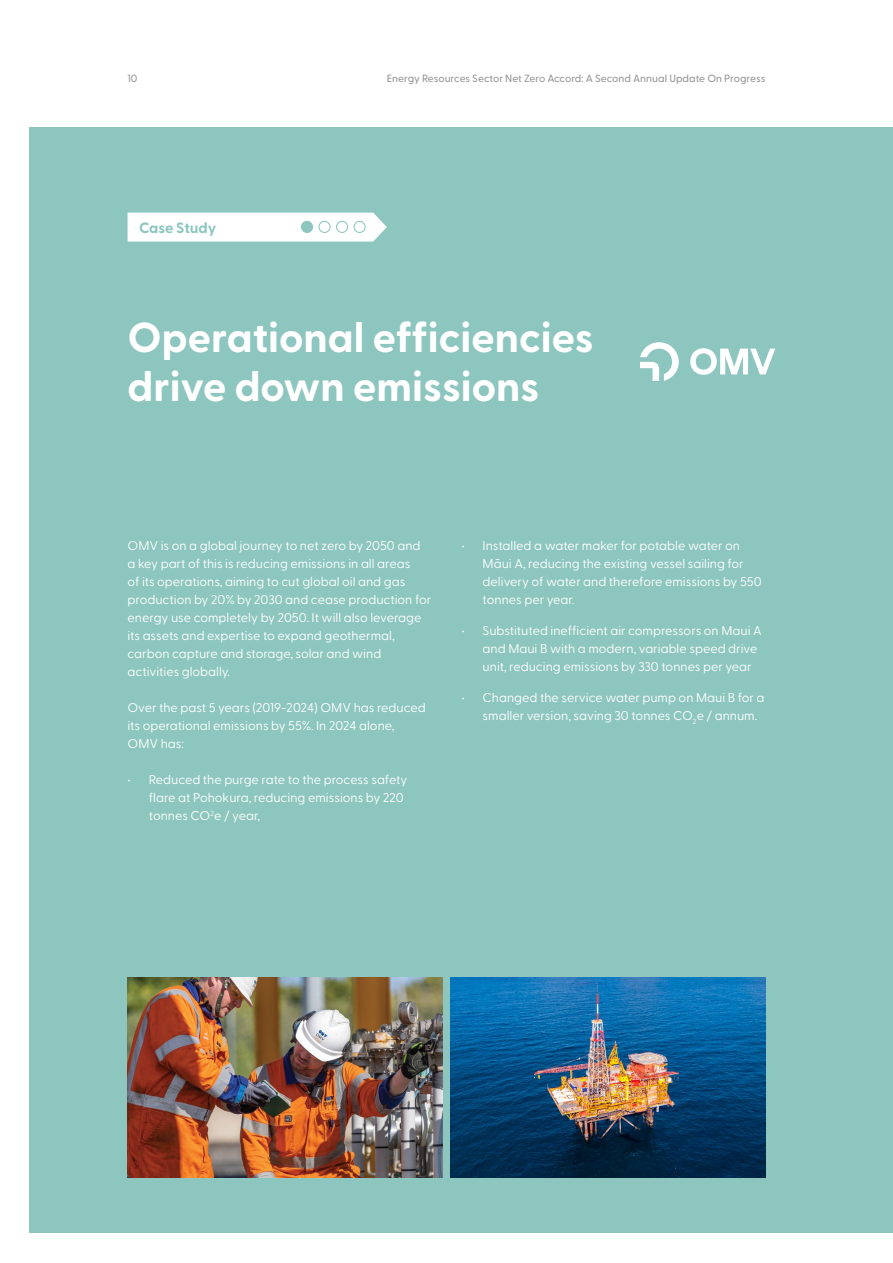
<style>
.page{position:relative;width:893px;height:1263px;background:#fff}
.page>*{position:absolute;margin:0;border:0;box-sizing:border-box;transform-origin:0 0}
.t1{font:700 42px/49.5px "Greycliff CF";color:#fff}
.t2{font:700 15px "Greycliff CF";color:#8dc6bf}
.t3{font:12.75px/18px "Greycliff CF";color:#fff}
.t4{font:500 10.5px "Greycliff CF";color:#939598}
</style>
<div class="page">
<div style="left:30px;top:128px;width:863px;height:1105px;background:#8dc6bf"></div>
<svg style="left:128px;top:213px;width:259px;height:29px;background:#f9fcfb"></svg>
<div style="left:354px;top:221px;width:11px;height:11px;background:#fff;border-radius:50%"></div>
<div style="left:354px;top:221px;width:12px;height:12px;border:1px solid #8dc6bf;border-radius:50%"></div>
<div style="left:337px;top:221px;width:11px;height:11px;background:#fff;border-radius:50%"></div>
<div style="left:336px;top:221px;width:12px;height:12px;border:1px solid #8dc6bf;border-radius:50%"></div>
<div style="left:319px;top:221px;width:11px;height:11px;background:#fff;border-radius:50%"></div>
<div style="left:318px;top:221px;width:13px;height:12px;border:1px solid #8dc6bf;border-radius:50%"></div>
<div style="left:301px;top:221px;width:12px;height:11px;background:#8dc6bf;border-radius:50%"></div>
<div style="left:301px;top:221px;width:12px;height:12px;border:1px solid #8dc6bf;border-radius:50%"></div>
<img style="left:128px;top:977px;width:314px;height:200px">
<img style="left:451px;top:977px;width:314px;height:200px">
<svg style="left:690px;top:348px;width:85px;height:27px"></svg>
<svg style="left:640px;top:342px;width:39px;height:39px"></svg>
<p class="t4" style="left:128px;top:70px;width:11px">10</p>
<p class="t4" style="left:387px;top:70px;width:380px">Energy Resources Sector Net Zero Accord: A Second Annual Update On Progress</p>
<p class="t2" style="left:139px;top:216px;width:79px">Case Study</p>
<h1 class="t1" style="left:128px;top:310px;width:467px">Operational efficiencies drive down emissions</h1>
<p class="t3" style="left:128px;top:536px;width:305px">OMV is on a global journey to net zero by 2050 and a key part of this is reducing emissions in all areas<br>of its operations, aiming to cut global oil and gas production by 20% by 2030 and cease production for energy use completely by 2050. It will also leverage its assets and expertise to expand geothermal, carbon capture and storage, solar and wind activities globally.</p>
<p class="t3" style="left:128px;top:698px;width:300px">Over the past 5 years (2019-2024) OMV has reduced its operational emissions by 55%. In 2024 alone,<br>OMV has:</p>
<p class="t3" style="left:149px;top:770px;width:260px;text-indent:-21px">• Reduced the purge rate to the process safety flare at Pohokura, reducing emissions by 220 tonnes CO<sup>2</sup>e / year,</p>
<p class="t3" style="left:483px;top:536px;width:281px;text-indent:-21px">• Installed a water maker for potable water on Māui A, reducing the existing vessel sailing for delivery of water and therefore emissions by 550 tonnes per year.</p>
<p class="t3" style="left:483px;top:621px;width:281px;text-indent:-21px">• Substituted inefficient air compressors on Maui A and Maui B with a modern, variable speed drive unit, reducing emissions by 330 tonnes per year</p>
<p class="t3" style="left:483px;top:687px;width:283px;text-indent:-21px">• Changed the service water pump on Maui B for a smaller version, saving 30 tonnes CO<sub>2</sub>e / annum.</p>
</div>
